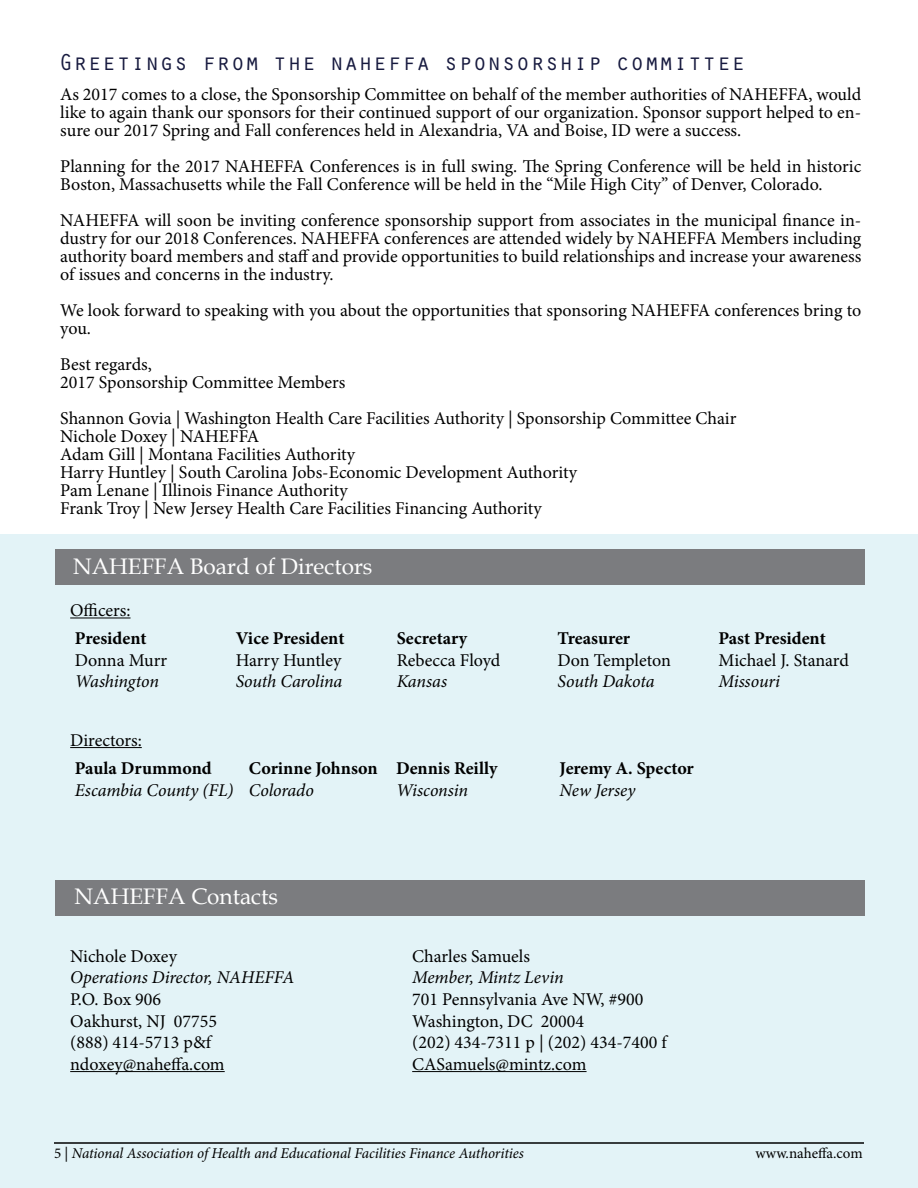
<style>
.page{position:relative;width:918px;height:1188px;background:#fff}
.page>*{position:absolute;margin:0;border:0;box-sizing:border-box;transform-origin:0 0}
.t1{font:24px "Orator Std";color:#171a3f}
.t2{font:22.5px "Book Antiqua";color:#fff}
.t3{font:18px/18px "Minion Pro";color:#000}
.t4{font:italic 18px "Minion Pro";letter-spacing:-.01em;color:#000}
.t5{font:700 18px "Minion Pro";color:#000}
.t6{font:italic 15px "Minion Pro";letter-spacing:-.01em;color:#000}
.t7{font:15px "Minion Pro";color:#000}
.s1{font-style:normal}
</style>
<div class="page">
<div style="left:0;top:535px;width:918px;height:653px;background:#e3f3f7"></div>
<hr style="left:70px;top:618px;width:61px;height:1px;background:#000">
<hr style="left:70px;top:747px;width:72px;height:1px;background:#000">
<hr style="left:70px;top:1071px;width:155px;height:1px;background:#000">
<hr style="left:412px;top:1071px;width:175px;height:1px;background:#000">
<div style="left:55px;top:549px;width:810px;height:36px;background:#7b7c7f"></div>
<div style="left:55px;top:880px;width:810px;height:36px;background:#7b7c7f"></div>
<hr style="left:54px;top:1142px;width:810px;height:2px;background:#000">
<h1 class="t1" style="left:59px;top:45px;width:688px">Greetings from the naheffa sponsorship committee</h1>
<p class="t3" style="left:60px;top:86px;width:803px;text-align:justify">As 2017 comes to a close, the Sponsorship Committee on behalf of the member authorities of NAHEFFA, would like to again thank our sponsors for their continued support of our organization. Sponsor support helped to en&shy;sure our 2017 Spring and Fall conferences held in Alexandria, VA and Boise, ID were a success.</p>
<p class="t3" style="left:60px;top:158px;width:803px">Planning for the 2017 NAHEFFA Conferences is in full swing. The Spring Conference will be held in historic<br>Boston, Massachusetts while the Fall Conference will be held in the “Mile High City” of Denver, Colorado.</p>
<p class="t3" style="left:60px;top:212px;width:803px;text-align:justify">NAHEFFA will soon be inviting conference sponsorship support from associates in the municipal finance in&shy;dustry for our 2018 Conferences. NAHEFFA conferences are attended widely by NAHEFFA Members including authority board members and staff and provide opportunities to build relationships and increase your awareness of issues and concerns in the industry.</p>
<p class="t3" style="left:60px;top:302px;width:802px">We look forward to speaking with you about the opportunities that sponsoring NAHEFFA conferences bring to you.</p>
<p class="t3" style="left:60px;top:356px;width:287px">Best regards,<br>2017 Sponsorship Committee Members</p>
<p class="t3" style="left:60px;top:410px;width:678px">Shannon Govia | Washington Health Care Facilities Authority | Sponsorship Committee Chair Nichole Doxey | NAHEFFA<br>Adam Gill | Montana Facilities Authority<br>Harry Huntley | South Carolina Jobs-Economic Development Authority<br>Pam Lenane | Illinois Finance Authority<br>Frank Troy | New Jersey Health Care Facilities Financing Authority</p>
<p class="t2" style="left:73px;top:551px;width:301px">NAHEFFA Board of Directors</p>
<p class="t3" style="left:70px;top:602px;width:62px">Officers:</p>
<p class="t5" style="left:75px;top:626px;width:73px">President</p>
<p class="t3" style="left:75px;top:651px;width:94px">Donna Murr</p>
<p class="t4" style="left:75px;top:669px;width:86px">Washington</p>
<p class="t3" style="left:70px;top:731px;width:73px">Directors:</p>
<p class="t5" style="left:236px;top:626px;width:110px">Vice President</p>
<p class="t3" style="left:236px;top:651px;width:107px">Harry Huntley</p>
<p class="t4" style="left:236px;top:669px;width:108px">South Carolina</p>
<p class="t5" style="left:75px;top:756px;width:138px">Paula Drummond</p>
<p class="t4" style="left:75px;top:778px;width:160px">Escambia County (FL)</p>
<p class="t5" style="left:249px;top:756px;width:130px">Corinne Johnson</p>
<p class="t4" style="left:249px;top:778px;width:66px">Colorado</p>
<p class="t5" style="left:397px;top:626px;width:72px">Secretary</p>
<p class="t3" style="left:397px;top:651px;width:105px">Rebecca Floyd</p>
<p class="t4" style="left:397px;top:669px;width:52px">Kansas</p>
<p class="t5" style="left:396px;top:756px;width:103px">Dennis Reilly</p>
<p class="t4" style="left:396px;top:778px;width:74px">Wisconsin</p>
<p class="t5" style="left:558px;top:626px;width:74px">Treasurer</p>
<p class="t3" style="left:558px;top:651px;width:115px">Don Templeton</p>
<p class="t4" style="left:558px;top:669px;width:99px">South Dakota</p>
<p class="t5" style="left:719px;top:626px;width:109px">Past President</p>
<p class="t3" style="left:719px;top:651px;width:132px">Michael J. Stanard</p>
<p class="t4" style="left:719px;top:669px;width:63px">Missouri</p>
<p class="t5" style="left:560px;top:756px;width:136px">Jeremy A. Spector</p>
<p class="t4" style="left:560px;top:778px;width:77px">New Jersey</p>
<p class="t2" style="left:75px;top:881px;width:205px">NAHEFFA Contacts</p>
<p class="t3" style="left:70px;top:947px;width:108px">Nichole Doxey</p>
<p class="t3" style="left:412px;top:947px;width:119px">Charles Samuels</p>
<p class="t4" style="left:70px;top:965px;width:226px">Operations Director, NAHEFFA</p>
<p class="t4" style="left:412px;top:965px;width:153px">Member, Mintz Levin</p>
<p class="t3" style="left:70px;top:990px;width:92px">P.O. Box 906</p>
<p class="t3" style="left:412px;top:990px;width:233px">701 Pennsylvania Ave NW, #900</p>
<p class="t3" style="left:70px;top:1012px;width:148px">Oakhurst, NJ 07755</p>
<p class="t3" style="left:412px;top:1012px;width:173px">Washington, DC 20004</p>
<p class="t3" style="left:70px;top:1034px;width:142px">(888) 414-5713 p&amp;f</p>
<p class="t3" style="left:412px;top:1034px;width:256px">(202) 434-7311 p | (202) 434-7400 f</p>
<p class="t3" style="left:70px;top:1055px;width:156px">ndoxey@naheffa.com</p>
<p class="t3" style="left:412px;top:1055px;width:176px">CASamuels@mintz.com</p>
<p class="t6" style="left:54px;top:1143px;width:471px"><span class="s1">5 |</span> National Association of Health and Educational Facilities Finance Authorities</p>
<p class="t7" style="left:756px;top:1144px;width:109px">www.naheffa.com</p>
</div>
